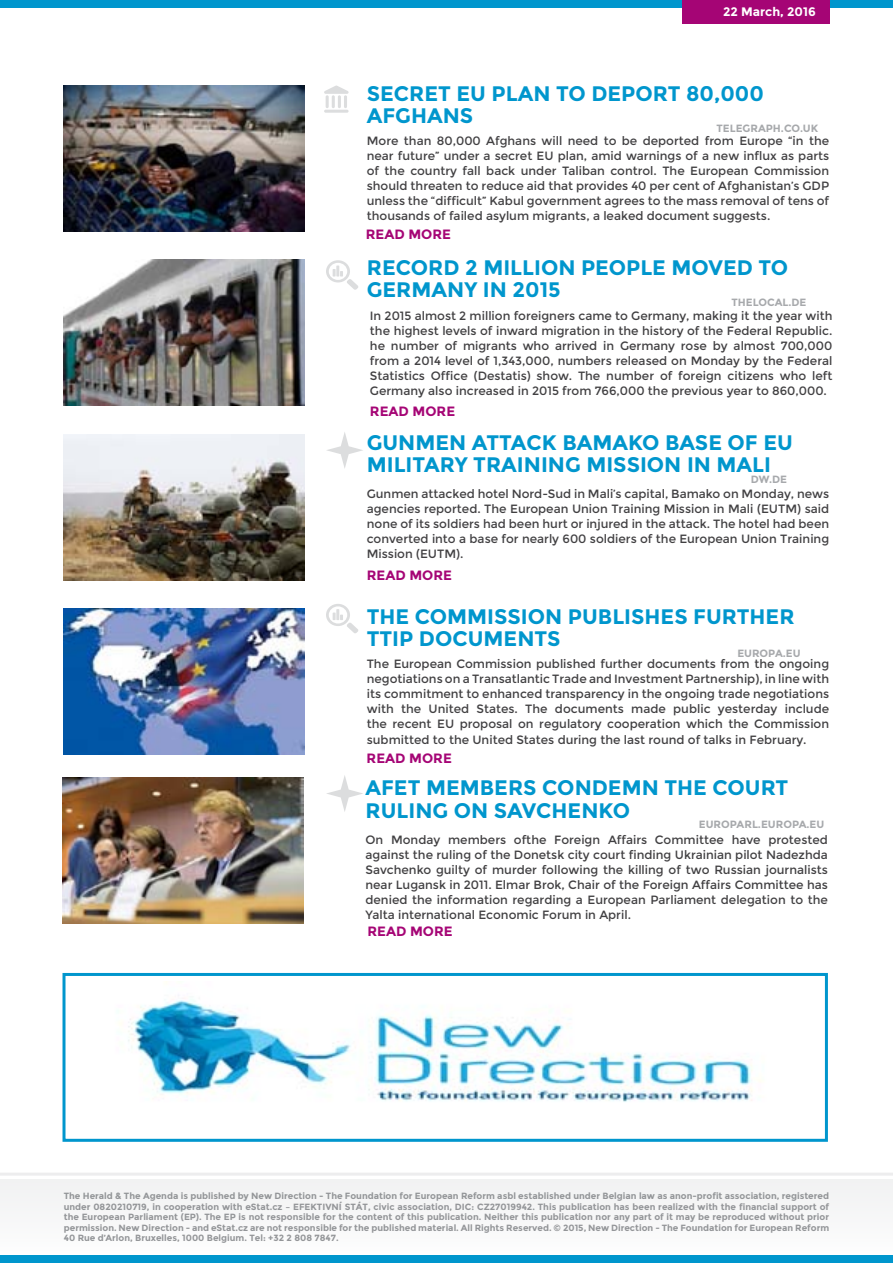
<style>
.page{position:relative;width:893px;height:1263px;background:#fff}
.page>*{position:absolute;margin:0;border:0;box-sizing:border-box;transform-origin:0 0}
.t1{font:700 21px/22.5px "Montserrat";color:#0096cd}
.t2{font:700 13.5px "Montserrat";color:#a50575}
.t3{font:700 12.3px "Montserrat";color:#fff}
.t4{font:12px/15px "Montserrat";color:#414042;text-align:justify}
.t5{font:700 10.5px "Montserrat";color:#a7a9ac}
.t6{font:700 9px/10.5px "Montserrat";color:#939598;text-align:justify}
</style>
<div class="page">
<div style="left:0;top:0;width:893px;height:7px;background:#0096cd"></div>
<div style="left:0;top:1179px;width:893px;height:76px;background:#f6f7f7"></div>
<hr style="left:0;top:1172px;width:893px;height:3px;background:#ededee">
<div style="left:0;top:1255px;width:893px;height:8px;background:#0096cd"></div>
<div style="left:682px;top:0;width:147px;height:24px;background:#a50575"></div>
<img style="left:119px;top:981px;width:643px;height:121px">
<img style="left:64px;top:85px;width:241px;height:146px">
<svg style="left:324px;top:85px;width:25px;height:23px"></svg>
<hr style="left:324px;top:110px;width:25px;height:3px;background:#dcddde;border-radius:2px">
<img style="left:64px;top:608px;width:241px;height:146px">
<div style="left:63px;top:973px;width:765px;height:169px;border:3px solid #0096cd"></div>
<img style="left:64px;top:259px;width:241px;height:147px">
<img style="left:63px;top:777px;width:240px;height:146px">
<img style="left:64px;top:434px;width:241px;height:146px">
<svg style="left:326px;top:604px;width:32px;height:29px"></svg>
<svg style="left:326px;top:260px;width:32px;height:30px"></svg>
<svg style="left:327px;top:432px;width:36px;height:36px"></svg>
<svg style="left:327px;top:775px;width:36px;height:37px"></svg>
<p class="t3" style="left:723px;top:4px;width:94px">22 March, 2016</p>
<h1 class="t1" style="left:367px;top:82px;width:399px">Secret EU plan to deport 80,000<br>Afghans</h1>
<p class="t5" style="left:716px;top:122px;width:14px">TELE</p>
<p class="t5" style="left:742px;top:122px;width:17px">GRAPH</p>
<p class="t5" style="left:781px;top:122px;width:39px">.CO.UK</p>
<p class="t4" style="left:367px;top:134px;width:464px;text-align:left">More than 80,000 Afghans will need to be deported from Europe “in the near future” under a secret EU plan, amid warnings of a new influx as parts of the country fall back under Taliban control. The European Commission should threaten to reduce aid that provides 40 per cent of Afghanistan’s GDP unless the “difficult” Kabul government agrees to the mass removal of tens of thousands of failed asylum migrants, a leaked document suggests.</p>
<p class="t2" style="left:366px;top:226px;width:11px">READ</p>
<p class="t2" style="left:408px;top:226px;width:24px">MORE</p>
<h1 class="t1" style="left:367px;top:256px;width:423px">Record 2 m illion people moved to<br>Germany in 2015</h1>
<p class="t5" style="left:731px;top:296px;width:15px">THELO</p>
<p class="t5" style="left:767px;top:296px;width:33px">CAL.DE</p>
<p class="t4" style="left:370px;top:309px;width:464px">I n 2015 almost 2 million foreigners came to Germany, making it the year with the highest levels of inward migration in the history of the Federal Republic. he number of migrants who arrived in Germany rose by almost 700,000 from a 2014 level of 1,343,000, numbers released on Monday by the Federal Statistics Office (Destatis) show. The number of foreign citizens who left Germany also increased in 2015 from 766,000 the previous year to 860,000.</p>
<p class="t2" style="left:370px;top:403px;width:11px">READ</p>
<p class="t2" style="left:413px;top:403px;width:24px">MORE</p>
<h1 class="t1" style="left:367px;top:431px;width:411px">Gunm en attack Bamako base of EU m ilitary training m ission in Mali</h1>
<p class="t5" style="left:751px;top:473px;width:29px">DW.DE</p>
<p class="t4" style="left:367px;top:486px;width:464px">Gunmen attacked hotel Nord-Sud in Mali’s capital, Bamako on Monday, news agencies reported. The European U nion Training Mission in Mali (EUTM) said none of its soldiers had been hurt or injured in the attack. The hotel had been converted into a base for nearly 600 soldiers of the European U nion Training Mission (EUTM).</p>
<p class="t2" style="left:367px;top:568px;width:11px">READ</p>
<p class="t2" style="left:409px;top:568px;width:24px">MORE</p>
<h1 class="t1" style="left:367px;top:605px;width:429px">The Comm ission publishes further<br>TTIP docum ents</h1>
<p class="t5" style="left:737px;top:647px;width:9px">EUROPA</p>
<p class="t5" style="left:783px;top:647px;width:11px">.EU</p>
<p class="t4" style="left:367px;top:657px;width:464px">The European Commission published further documents from the ongoing negotiations on a Transatlantic Trade and I nvestment Partnership), in line with its commitment to enhanced transparency in the ongoing trade negotiations with the U nited States. The documents made public yesterday include the recent EU proposal on regulatory cooperation which the Commission submitted to the U nited States during the last round of talks in February.</p>
<p class="t2" style="left:367px;top:750px;width:11px">READ</p>
<p class="t2" style="left:409px;top:750px;width:24px">MORE</p>
<h1 class="t1" style="left:365px;top:776px;width:421px;text-indent:42px">T m embers condem n the court ruling on Savchenko</h1>
<h1 class="t1" style="left:365px;top:776px;width:15px">AFE</h1>
<p class="t5" style="left:699px;top:817px;width:9px">EUROPARL</p>
<p class="t5" style="left:758px;top:817px;width:12px">.EUROPA</p>
<p class="t5" style="left:806px;top:817px;width:11px">.EU</p>
<p class="t4" style="left:365px;top:832px;width:464px">On Monday members ofthe Foreign Affairs Committee have protested against the ruling of the Donetsk city court finding Ukrainian pilot Nadezhda Savchenko guilty of murder following the killing of two Russian journalists near Lugansk in 2011. Elmar Brok, Chair of the Foreign Affairs Committee has denied the information regarding a European Parliament delegation to the Yalta international Economic Forum in April.</p>
<p class="t2" style="left:367px;top:924px;width:11px">READ</p>
<p class="t2" style="left:410px;top:924px;width:24px">MORE</p>
<p class="t6" style="left:64px;top:1191px;width:767px">The Herald &amp; The Agenda is published by New Direction - The Foundation for European Reform asbl established under Belgian law as anon-profit association, registered under 0820210719, in cooperation with eStat.cz – EFEKTIVNÍ STÁT, civic association, DIC: CZ27019942. This publication has been realized with the financial support of the European Parliament (EP). The EP is not responsible for the content of this publication. Neither this publication nor any part of it may be reproduced without prior permission. New Direction - and eStat.cz are not responsible for the published material. All Rights Reserved. © 2015, New Direction - The Foundation for European Reform 40 Rue d’Arlon, Bruxelles, 1000 Belgium. Tel: +32 2 808 7847.</p>
</div>
